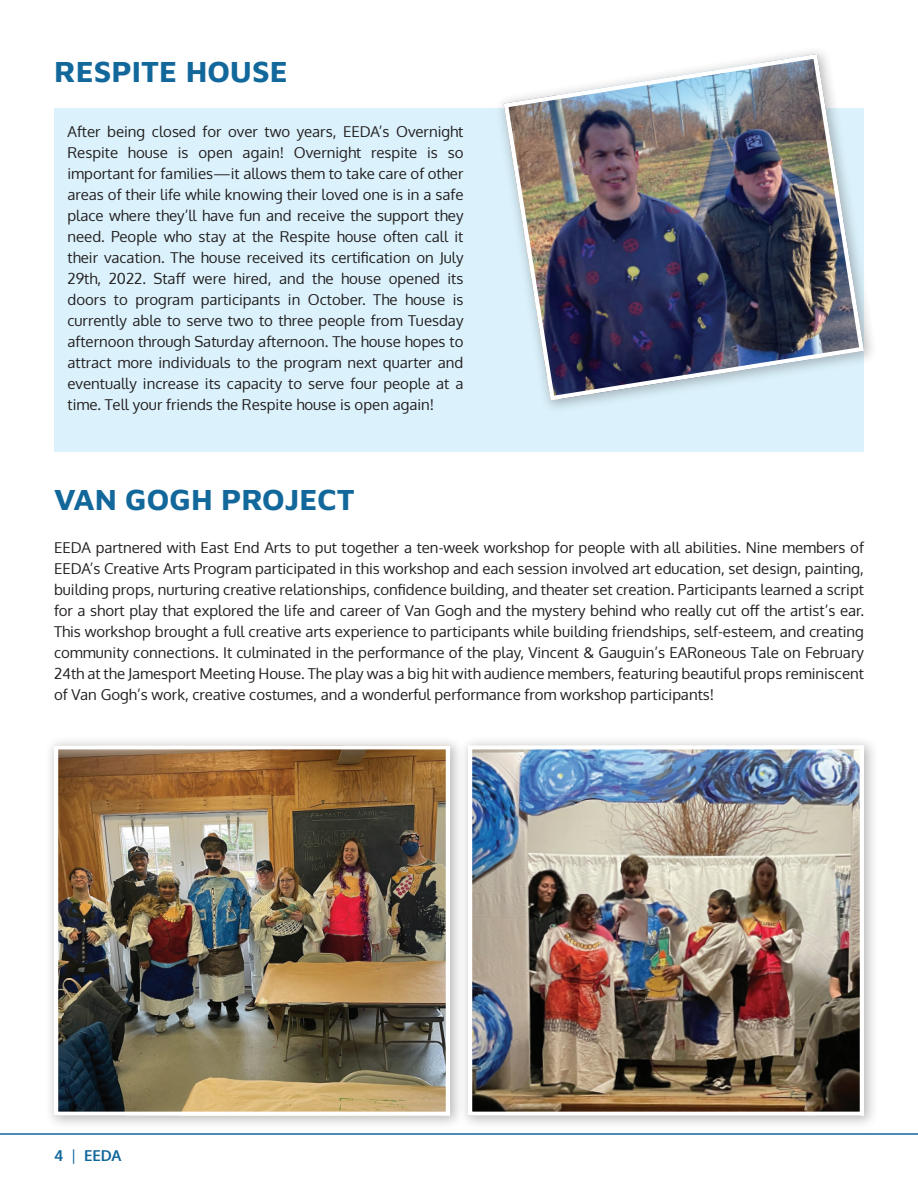
<style>
.page{position:relative;width:918px;height:1188px;background:#fff}
.page>*{position:absolute;margin:0;border:0;box-sizing:border-box;transform-origin:0 0}
.EEDA_Article_Title{font:30px "Maven Pro";color:#12679b}
.Body_Copy_-_10pt{font:15px/21px "Oxygen";color:#231f20;text-align:justify}
.t1{font:700 15px "Oxygen";color:#12679b}
.s1{font-weight:400}
</style>
<div class="page">
<div style="left:54px;top:108px;width:810px;height:343px;background:#dbf2fc"></div>
<div style="left:494px;top:45px;width:384px;height:369px;background:#231f20;opacity:.3"></div>
<img style="left:504px;top:54px;width:360px;height:346px">
<div style="left:504px;top:54px;width:360px;height:346px;border:4px solid #fff;border-radius:48px"></div>
<div style="left:44px;top:735px;width:420px;height:395px;background:#231f20;opacity:.3"></div>
<img style="left:59px;top:750px;width:386px;height:361px">
<div style="left:54px;top:745px;width:396px;height:371px;border:4px solid #fff"></div>
<div style="left:458px;top:735px;width:420px;height:395px;background:#231f20;opacity:.3"></div>
<img style="left:473px;top:750px;width:386px;height:361px">
<div style="left:468px;top:745px;width:396px;height:371px;border:4px solid #fff"></div>
<hr style="left:0;top:1133px;width:918px;height:2px;background:#12679b">
<p class="EEDA_Article_Title" style="left:54px;top:52px;width:235px">RESPITE HOUSE</p>
<p class="Body_Copy_-_10pt" style="left:68px;top:121px;width:398px">After being closed for over two years, EEDA’s Overnight Respite house is open again! Overnight respite is so important for families—it allows them to take care of other areas of their life while knowing their loved one is in a safe place where they’ll have fun and receive the support they need. People who stay at the Respite house often call it their vacation. The house received its certification on July 29th, 2022. Staff were hired, and the house opened its doors to program participants in October. The house is currently able to serve two to three people from Tuesday afternoon through Saturday afternoon. The house hopes to attract more individuals to the program next quarter and eventually increase its capacity to serve four people at a time. Tell your friends the Respite house is open again!</p>
<p class="EEDA_Article_Title" style="left:54px;top:479px;width:302px">VAN GOGH PROJECT</p>
<p class="Body_Copy_-_10pt" style="left:54px;top:537px;width:812px">EEDA partnered with East End Arts to put together a ten-week workshop for people with all abilities. Nine members of EEDA’s Creative Arts Program participated in this workshop and each session involved art education, set design, painting, building props, nurturing creative relationships, confidence building, and theater set creation. Participants learned a script for a short play that explored the life and career of Van Gogh and the mystery behind who really cut off the artist’s ear.<br>This workshop brought a full creative arts experience to participants while building friendships, self-esteem, and creating community connections. It culminated in the performance of the play, Vincent &amp; Gauguin’s EARoneous Tale on February 24th at the Jamesport Meeting House. The play was a big hit with audience members, featuring beautiful props reminiscent of Van Gogh’s work, creative costumes, and a wonderful performance from workshop participants!</p>
<p class="t1" style="left:54px;top:1146px;width:69px">4 <span class="s1">|</span> EEDA</p>
</div>
